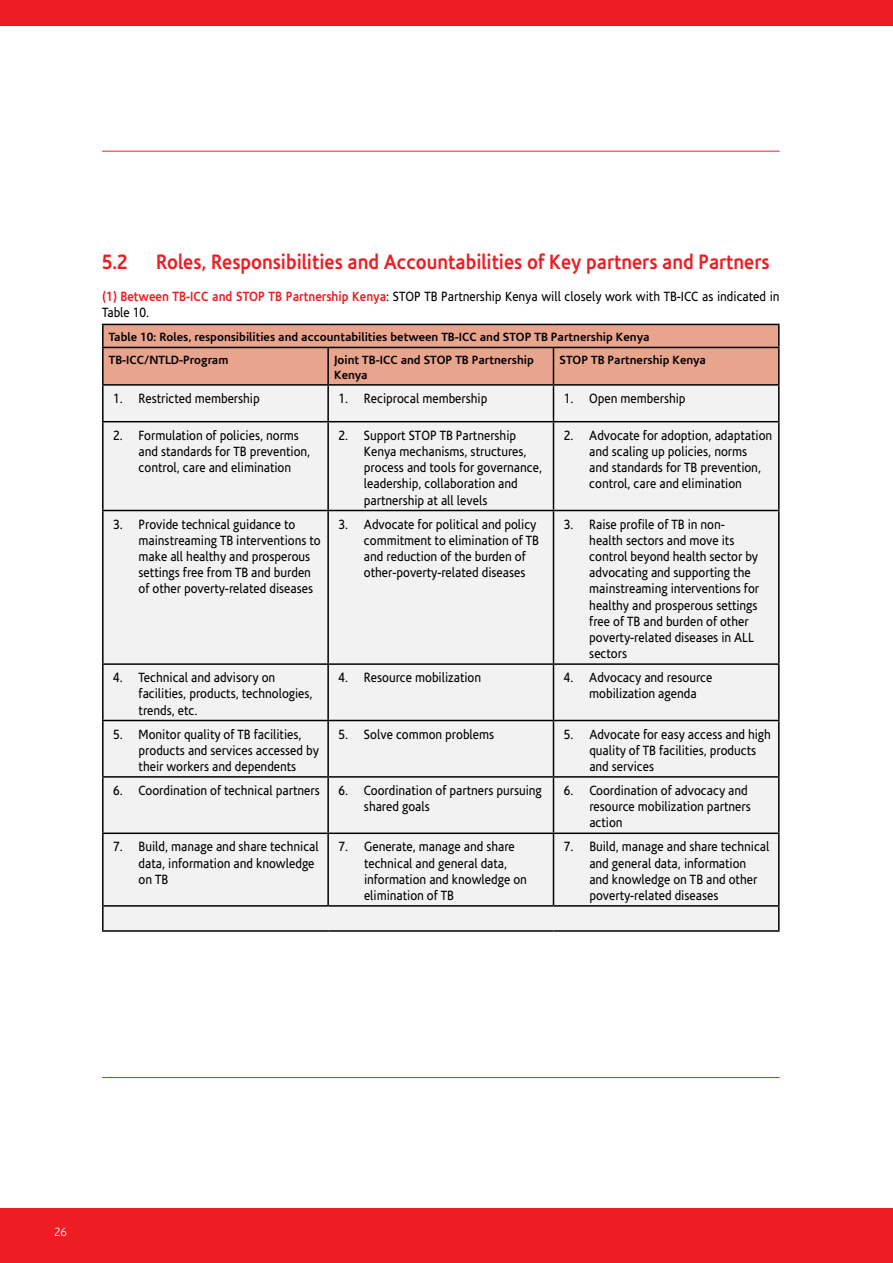
<style>
.page{position:relative;width:893px;height:1263px;background:#fff}
.page>*{position:absolute;margin:0;border:0;box-sizing:border-box;transform-origin:0 0}
.t1{font:700 21px "Corisande";color:#ed1d24;scale:.9 1}
.t2{font:13.5px/16.2px "Corisande";color:#000;scale:.9 1}
.t3{font:700 12px/23px "Corisande";color:#000}
.t4{font:300 12px "Corisande";color:#fff}
.s1{font-weight:700;color:#ed1d24}
</style>
<div class="page">
<div style="left:0;top:1209px;width:893px;height:54px;background:#ed1d24"></div>
<div style="left:0;top:0;width:893px;height:26px;background:#ed1d24"></div>
<div style="left:104px;top:325px;width:674px;height:59px;background:#e9a48d"></div>
<div style="left:104px;top:386px;width:674px;height:544px;background:#f2f2f2"></div>
<hr style="left:102px;top:324px;width:226px;height:1px;background:#000">
<hr style="left:102px;top:325px;width:2px;height:22px;background:#000">
<hr style="left:328px;top:324px;width:225px;height:1px;background:#000">
<hr style="left:553px;top:324px;width:227px;height:1px;background:#000">
<hr style="left:778px;top:325px;width:2px;height:22px;background:#000">
<hr style="left:102px;top:386px;width:2px;height:35px;background:#000">
<hr style="left:327px;top:386px;width:2px;height:35px;background:#000">
<hr style="left:553px;top:386px;width:1px;height:35px;background:#000">
<hr style="left:778px;top:386px;width:2px;height:35px;background:#000">
<hr style="left:102px;top:422px;width:2px;height:88px;background:#000">
<hr style="left:327px;top:422px;width:2px;height:88px;background:#000">
<hr style="left:553px;top:422px;width:1px;height:88px;background:#000">
<hr style="left:778px;top:422px;width:2px;height:88px;background:#000">
<hr style="left:102px;top:511px;width:2px;height:152px;background:#000">
<hr style="left:327px;top:511px;width:2px;height:152px;background:#000">
<hr style="left:553px;top:511px;width:1px;height:152px;background:#000">
<hr style="left:778px;top:511px;width:2px;height:152px;background:#000">
<hr style="left:102px;top:665px;width:2px;height:55px;background:#000">
<hr style="left:327px;top:665px;width:2px;height:55px;background:#000">
<hr style="left:553px;top:665px;width:1px;height:55px;background:#000">
<hr style="left:778px;top:665px;width:2px;height:55px;background:#000">
<hr style="left:102px;top:721px;width:2px;height:55px;background:#000">
<hr style="left:327px;top:721px;width:2px;height:55px;background:#000">
<hr style="left:553px;top:721px;width:1px;height:55px;background:#000">
<hr style="left:778px;top:721px;width:2px;height:55px;background:#000">
<hr style="left:102px;top:778px;width:2px;height:54px;background:#000">
<hr style="left:327px;top:778px;width:2px;height:54px;background:#000">
<hr style="left:553px;top:778px;width:1px;height:54px;background:#000">
<hr style="left:778px;top:778px;width:2px;height:54px;background:#000">
<hr style="left:102px;top:834px;width:2px;height:71px;background:#000">
<hr style="left:327px;top:834px;width:2px;height:71px;background:#000">
<hr style="left:553px;top:834px;width:1px;height:71px;background:#000">
<hr style="left:778px;top:834px;width:2px;height:71px;background:#000">
<hr style="left:102px;top:907px;width:2px;height:23px;background:#000">
<hr style="left:778px;top:907px;width:2px;height:23px;background:#000">
<hr style="left:102px;top:421px;width:226px;height:1px;background:#000">
<hr style="left:328px;top:421px;width:225px;height:1px;background:#000">
<hr style="left:553px;top:421px;width:227px;height:1px;background:#000">
<hr style="left:102px;top:510px;width:226px;height:1px;background:#000">
<hr style="left:328px;top:510px;width:225px;height:1px;background:#000">
<hr style="left:553px;top:510px;width:227px;height:1px;background:#000">
<hr style="left:102px;top:663px;width:226px;height:2px;background:#000">
<hr style="left:328px;top:663px;width:225px;height:2px;background:#000">
<hr style="left:553px;top:663px;width:227px;height:2px;background:#000">
<hr style="left:102px;top:720px;width:226px;height:1px;background:#000">
<hr style="left:328px;top:720px;width:225px;height:1px;background:#000">
<hr style="left:553px;top:720px;width:227px;height:1px;background:#000">
<hr style="left:102px;top:776px;width:226px;height:2px;background:#000">
<hr style="left:328px;top:776px;width:225px;height:2px;background:#000">
<hr style="left:553px;top:776px;width:227px;height:2px;background:#000">
<hr style="left:102px;top:832px;width:226px;height:2px;background:#000">
<hr style="left:328px;top:832px;width:225px;height:2px;background:#000">
<hr style="left:553px;top:832px;width:227px;height:2px;background:#000">
<hr style="left:102px;top:905px;width:226px;height:2px;background:#000">
<hr style="left:328px;top:905px;width:225px;height:2px;background:#000">
<hr style="left:553px;top:905px;width:227px;height:2px;background:#000">
<hr style="left:102px;top:930px;width:226px;height:2px;background:#000">
<hr style="left:328px;top:930px;width:225px;height:2px;background:#000">
<hr style="left:553px;top:930px;width:227px;height:2px;background:#000">
<hr style="left:102px;top:348px;width:2px;height:36px;background:#000">
<hr style="left:102px;top:347px;width:226px;height:1px;background:#000">
<hr style="left:328px;top:347px;width:225px;height:1px;background:#000">
<hr style="left:553px;top:347px;width:227px;height:1px;background:#000">
<hr style="left:327px;top:348px;width:2px;height:36px;background:#000">
<hr style="left:553px;top:348px;width:1px;height:36px;background:#000">
<hr style="left:778px;top:348px;width:2px;height:36px;background:#000">
<hr style="left:102px;top:384px;width:226px;height:2px;background:#000">
<hr style="left:328px;top:384px;width:225px;height:2px;background:#000">
<hr style="left:553px;top:384px;width:227px;height:2px;background:#000">
<hr style="left:102px;top:151px;width:678px;height:1px;background:#ed1d24">
<hr style="left:102px;top:1077px;width:678px;height:1px;background:#ed1d24">
<h1 class="t1" style="left:102px;top:249px;width:30px">5.2</h1>
<h1 class="t1" style="left:156px;top:249px;width:683px">Roles, Responsibilities and Accountabilities of Key partners and Partners</h1>
<p class="t2" style="left:102px;top:289px;width:754px"><span class="s1">(1) Between TB-ICC and STOP TB Partnership Kenya</span>: STOP TB Partnership Kenya will closely work with TB-ICC as indicated in<br>Table 10.</p>
<p class="t3" style="left:109px;top:326px;width:542px">Table 10: Roles, responsibilities and accountabilities between TB-ICC and STOP TB Partnership Kenya<br>TB-ICC/NTLD-Program</p>
<p class="t3" style="left:334px;top:353px;width:201px;line-height:14.4px">Joint TB-ICC and STOP TB Partnership<br>Kenya</p>
<p class="t3" style="left:559px;top:349px;width:148px">STOP TB Partnership Kenya</p>
<p class="t2" style="left:113px;top:390px;width:164px">1. Restricted membership</p>
<p class="t2" style="left:338px;top:390px;width:167px">1. Reciprocal membership</p>
<p class="t2" style="left:564px;top:390px;width:137px">1. Open membership</p>
<p class="t2" style="left:139px;top:427px;width:192px;text-indent:-26px">2. Formulation of policies, norms and standards for TB prevention, control, care and elimination</p>
<p class="t2" style="left:364px;top:427px;width:199px;text-indent:-26px">2. Support STOP TB Partnership<br>Kenya mechanisms, structures, process and tools for governance, leadership, collaboration and partnership at all levels</p>
<p class="t2" style="left:589px;top:427px;width:205px;text-indent:-26px">2. Advocate for adoption, adaptation and scaling up policies, norms<br>and standards for TB prevention, control, care and elimination</p>
<p class="t2" style="left:139px;top:516px;width:204px;text-indent:-26px">3. Provide technical guidance to mainstreaming TB interventions to make all healthy and prosperous settings free from TB and burden of other poverty-related diseases</p>
<p class="t2" style="left:364px;top:516px;width:196px;text-indent:-26px">3. Advocate for political and policy commitment to elimination of TB and reduction of the burden of other-poverty-related diseases</p>
<p class="t2" style="left:589px;top:516px;width:190px;text-indent:-26px">3. Raise profile of TB in non&shy;health sectors and move its control beyond health sector by advocating and supporting the mainstreaming interventions for healthy and prosperous settings free of TB and burden of other poverty-related diseases in ALL sectors</p>
<p class="t2" style="left:139px;top:670px;width:195px;text-indent:-26px">4. Technical and advisory on facilities, products, technologies, trends, etc.</p>
<p class="t2" style="left:338px;top:670px;width:160px">4. Resource mobilization</p>
<p class="t2" style="left:589px;top:670px;width:138px;text-indent:-26px">4. Advocacy and resource mobilization agenda</p>
<p class="t2" style="left:139px;top:726px;width:202px;text-indent:-26px">5. Monitor quality of TB facilities, products and services accessed by their workers and dependents</p>
<p class="t2" style="left:338px;top:726px;width:175px">5. Solve common problems</p>
<p class="t2" style="left:589px;top:726px;width:203px;text-indent:-26px">5. Advocate for easy access and high quality of TB facilities, products and services</p>
<p class="t2" style="left:113px;top:782px;width:231px">6. Coordination of technical partners</p>
<p class="t2" style="left:364px;top:782px;width:199px;text-indent:-26px">6. Coordination of partners pursuing shared goals</p>
<p class="t2" style="left:589px;top:782px;width:181px;text-indent:-26px">6. Coordination of advocacy and resource mobilization partners action</p>
<p class="t2" style="left:139px;top:839px;width:202px;text-indent:-26px">7. Build, manage and share technical data, information and knowledge on TB</p>
<p class="t2" style="left:364px;top:839px;width:183px;text-indent:-26px">7. Generate, manage and share technical and general data, information and knowledge on elimination of TB</p>
<p class="t2" style="left:589px;top:839px;width:202px;text-indent:-26px">7. Build, manage and share technical and general data, information<br>and knowledge on TB and other poverty-related diseases</p>
<p class="t4" style="left:54px;top:1225px;width:15px">26</p>
</div>
